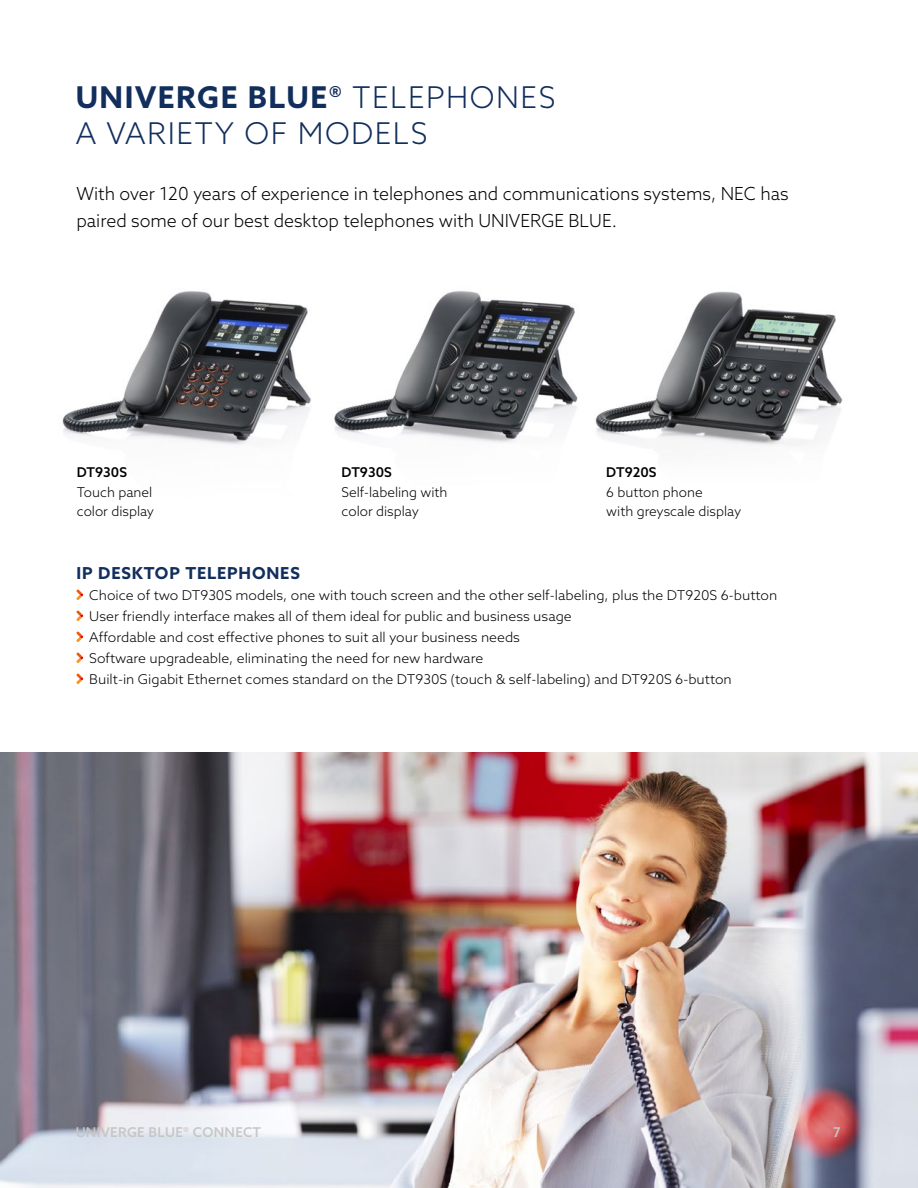
<style>
.page{position:relative;width:918px;height:1188px;background:#fff}
.page>*{position:absolute;margin:0;border:0;box-sizing:border-box;transform-origin:0 0}
.t1{font:300 30px/36px "Azo Sans";letter-spacing:.05em;color:#112e5c}
.t2{font:300 18px/27px "Azo Sans";color:#000}
.t3{font:700 16.5px "Azo Sans";letter-spacing:.05em;color:#112e5c}
.t4{font:300 13.5px/21px "Azo Sans";color:#000}
.t5{font:500 13.5px "Azo Sans";letter-spacing:.02em;color:#c6c6c6}
.t6{font:500 13.5px "Azo Sans";color:#000}
.s1{font-weight:700}
</style>
<div class="page">
<img style="left:0;top:753px;width:918px;height:435px">
<img style="left:334px;top:291px;width:244px;height:152px">
<img style="left:62px;top:291px;width:249px;height:154px">
<svg style="left:76px;top:590px;width:7px;height:10px"></svg>
<svg style="left:76px;top:611px;width:7px;height:10px"></svg>
<svg style="left:76px;top:632px;width:7px;height:10px"></svg>
<svg style="left:76px;top:653px;width:7px;height:10px"></svg>
<svg style="left:76px;top:674px;width:7px;height:10px"></svg>
<img style="left:595px;top:291px;width:248px;height:155px">
<h1 class="t1" style="left:76px;top:79px;width:481px"><span class="s1">UNIVERGE BLUE®</span> TELEPHONES<br>A VARIETY OF MODELS</h1>
<h2 class="t2" style="left:77px;top:180px;width:714px">With over 120 years of experience in telephones and communications systems, NEC has paired some of our best desktop telephones with UNIVERGE BLUE.</h2>
<p class="t6" style="left:77px;top:464px;width:52px">DT930S</p>
<p class="t4" style="left:77px;top:482px;width:79px;line-height:19.5px">Touch panel color display</p>
<p class="t6" style="left:342px;top:464px;width:52px">DT930S</p>
<p class="t4" style="left:342px;top:482px;width:108px;line-height:19.5px">Self-labeling with color display</p>
<p class="t6" style="left:606px;top:464px;width:52px">DT920S</p>
<p class="t4" style="left:606px;top:482px;width:137px;line-height:19.5px">6 button phone<br>with greyscale display</p>
<p class="t3" style="left:77px;top:562px;width:225px">IP DESKTOP TELEPHONES</p>
<p class="t4" style="left:89px;top:585px;width:690px">Choice of two DT930S models, one with touch screen and the other self-labeling, plus the DT920S 6-button User friendly interface makes all of them ideal for public and business usage<br>Affordable and cost effective phones to suit all your business needs<br>Software upgradeable, eliminating the need for new hardware<br>Built-in Gigabit Ethernet comes standard on the DT930S (touch &amp; self-labeling) and DT920S 6-button</p>
<p class="t5" style="left:76px;top:1123px;width:187px">UNIVERGE BLUE® CONNECT</p>
<p class="t5" style="left:833px;top:1123px;width:9px">7</p>
<p class="t5" style="left:193px;top:1123px;width:111px">PARTNER GUIDE</p>
</div>
